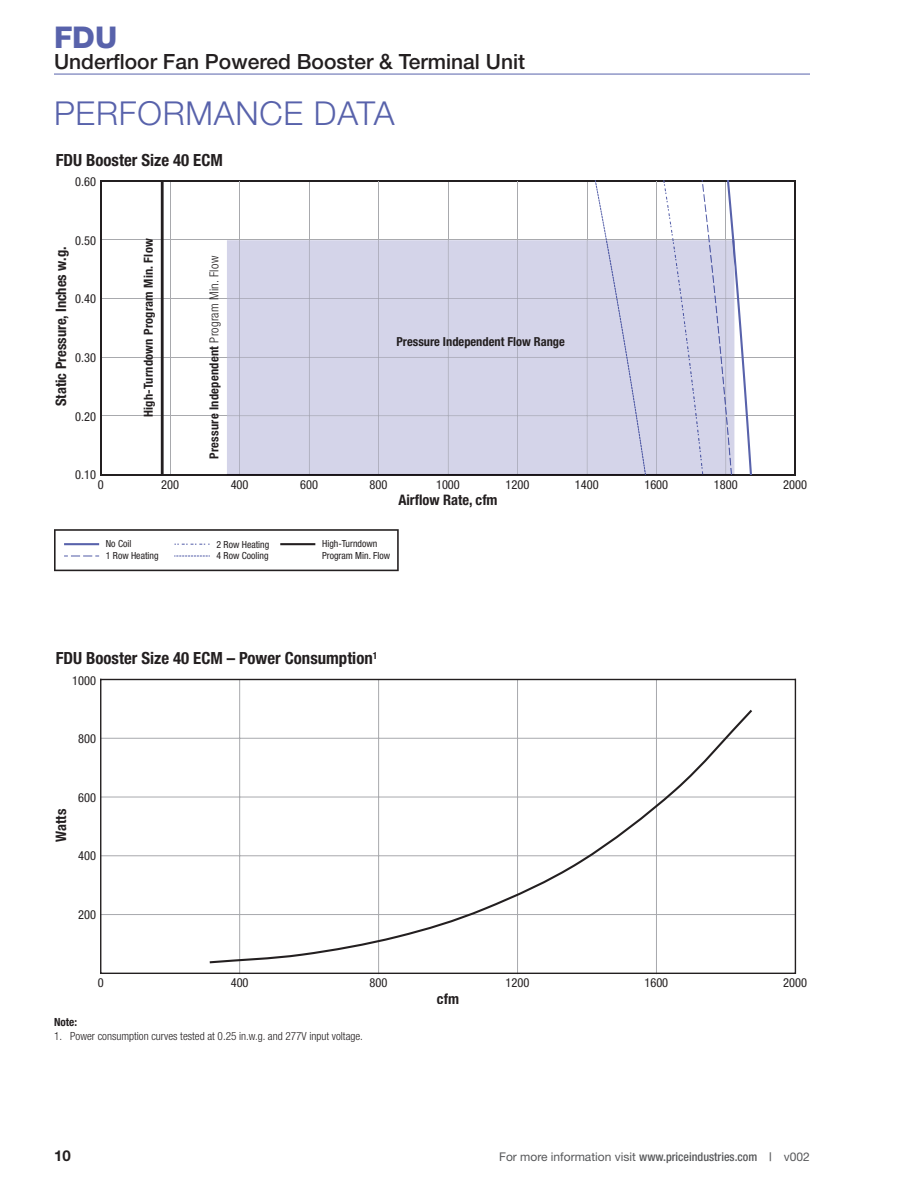
<style>
.page{position:relative;width:918px;height:1188px;background:#fff}
.page>*{position:absolute;margin:0;border:0;box-sizing:border-box;transform-origin:0 0}
.Special-Heading_2{font:300 33px "Helvetica Neue LT Std";letter-spacing:.025em;color:#5862ab}
.t1{font:800 30px "Helvetica Neue LT Std";color:#5862ab}
.t2{font:500 21px "Helvetica Neue LT Std";color:#231f20}
.t3{font:700 condensed 16.8px "Helvetica Neue LT Std";color:#231f20}
.t4{font:700 15px "Helvetica Neue LT Std";color:#231f20}
.t5{font:700 condensed 14.55px "Helvetica Neue LT Std";color:#231f20}
.t6{font:condensed 12.45px "Helvetica Neue LT Std";color:#231f20}
.t7{font:700 condensed 12.45px "Helvetica Neue LT Std";letter-spacing:.02em;color:#231f20}
.t8{font:700 condensed 12.45px "Helvetica Neue LT Std";color:#231f20}
.t9{font:12px "Helvetica Neue LT Std";color:#57585a}
.t10{font:300 condensed 11.25px "Helvetica Neue LT Std";color:#231f20}
.Notes_-_Header{font:700 condensed 11.25px "Helvetica Neue LT Std";color:#231f20}
.t11{font:condensed 9.75px/11.7px "Helvetica Neue LT Std";color:#231f20}
.s1{font-weight:300}
.s2{font-weight:500;font-stretch:condensed}
</style>
<div class="page">
<hr style="left:101px;top:416px;width:694px;height:1px;background:#a8a9ad">
<hr style="left:101px;top:475px;width:694px;height:1px;background:#a8a9ad">
<hr style="left:101px;top:357px;width:694px;height:1px;background:#a8a9ad">
<hr style="left:101px;top:298px;width:694px;height:1px;background:#a8a9ad">
<hr style="left:101px;top:239px;width:694px;height:1px;background:#a8a9ad">
<hr style="left:170px;top:181px;width:1px;height:294px;background:#a8a9ad">
<hr style="left:100px;top:180px;width:696px;height:2px;background:#231f20">
<hr style="left:795px;top:180px;width:1px;height:295px;background:#231f20">
<hr style="left:100px;top:474px;width:696px;height:1px;background:#231f20">
<hr style="left:100px;top:180px;width:1px;height:295px;background:#231f20">
<svg style="left:734px;top:237px;width:16px;height:238px"></svg>
<svg style="left:161px;top:182px;width:3px;height:292px"></svg>
<svg style="left:227px;top:181px;width:507px;height:294px"></svg>
<svg style="left:54px;top:529px;width:345px;height:42px"></svg>
<hr style="left:101px;top:914px;width:694px;height:1px;background:#a8a9ad">
<hr style="left:101px;top:856px;width:694px;height:1px;background:#a8a9ad">
<hr style="left:101px;top:797px;width:694px;height:1px;background:#a8a9ad">
<hr style="left:101px;top:738px;width:694px;height:1px;background:#a8a9ad">
<hr style="left:656px;top:680px;width:1px;height:294px;background:#a8a9ad">
<hr style="left:517px;top:680px;width:1px;height:294px;background:#a8a9ad">
<hr style="left:378px;top:680px;width:1px;height:294px;background:#a8a9ad">
<hr style="left:239px;top:680px;width:1px;height:294px;background:#a8a9ad">
<svg style="left:207px;top:708px;width:547px;height:257px"></svg>
<hr style="left:101px;top:679px;width:694px;height:1px;background:#231f20">
<hr style="left:795px;top:679px;width:1px;height:294px;background:#231f20">
<hr style="left:101px;top:973px;width:694px;height:1px;background:#231f20">
<hr style="left:100px;top:679px;width:1px;height:294px;background:#231f20">
<hr style="left:54px;top:74px;width:756px;height:1px;background:#5862ab">
<h2 class="t1" style="left:54px;top:20px;width:65px">FDU</h2>
<h3 class="t2" style="left:54px;top:49px;width:473px">Underfloor Fan Powered Booster &amp; Terminal Unit</h3>
<p class="Special-Heading_2" style="left:54px;top:93px;width:342px">PERFORMANCE DATA</p>
<p class="t3" style="left:56px;top:149px;width:169px">FDU Booster Size 40 ECM</p>
<p class="t6" style="left:75px;top:174px;width:22px">0.60</p>
<p class="t6" style="left:75px;top:233px;width:22px">0.50</p>
<p class="t5" style="left:52px;top:406px;width:161px;rotate:-90deg">Static Pressure, Inches w.g.</p>
<p class="t6" style="left:75px;top:292px;width:22px">0.40</p>
<p class="t6" style="left:75px;top:350px;width:22px">0.30</p>
<p class="t6" style="left:75px;top:409px;width:22px">0.20</p>
<p class="t7" style="left:141px;top:417px;width:180px;rotate:-90deg">High-Turndown Program Min. Flow</p>
<p class="t7" style="left:206px;top:459px;width:204px;rotate:-90deg">Pressure Independent <span class="s1">Program Min. Flow</span></p>
<p class="t8" style="left:396px;top:334px;width:170px">Pressure Independent Flow Range</p>
<p class="t6" style="left:75px;top:468px;width:22px">0.10</p>
<p class="t6" style="left:98px;top:477px;width:7px">0</p>
<p class="t6" style="left:161px;top:477px;width:19px">200</p>
<p class="t6" style="left:231px;top:477px;width:19px">400</p>
<p class="t6" style="left:300px;top:477px;width:19px">600</p>
<p class="t6" style="left:370px;top:477px;width:19px">800</p>
<p class="t6" style="left:436px;top:477px;width:25px">1000</p>
<p class="t6" style="left:505px;top:477px;width:25px">1200</p>
<p class="t6" style="left:575px;top:477px;width:25px">1400</p>
<p class="t6" style="left:644px;top:477px;width:25px">1600</p>
<p class="t6" style="left:714px;top:477px;width:25px">1800</p>
<p class="t6" style="left:783px;top:477px;width:25px">2000</p>
<p class="t5" style="left:398px;top:491px;width:101px">Airflow Rate, cfm</p>
<p class="t11" style="left:106px;top:538px;width:54px">No Coil<br>1 Row Heating</p>
<p class="t11" style="left:322px;top:538px;width:70px">High-Turndown<br>Program Min. Flow</p>
<p class="t11" style="left:217px;top:538px;width:54px">2 Row Heating<br>4 Row Cooling</p>
<p class="t3" style="left:56px;top:648px;width:323px">FDU Booster Size 40 ECM – Power Consumption<sup>1</sup></p>
<p class="t6" style="left:72px;top:673px;width:25px">1000</p>
<p class="t6" style="left:78px;top:732px;width:19px">800</p>
<p class="t5" style="left:52px;top:842px;width:34px;rotate:-90deg">Watts</p>
<p class="t6" style="left:78px;top:790px;width:19px">600</p>
<p class="t6" style="left:78px;top:849px;width:19px">400</p>
<p class="t6" style="left:78px;top:908px;width:19px">200</p>
<p class="t6" style="left:98px;top:976px;width:7px">0</p>
<p class="t6" style="left:231px;top:976px;width:19px">400</p>
<p class="t6" style="left:370px;top:976px;width:19px">800</p>
<p class="t6" style="left:506px;top:976px;width:25px">1200</p>
<p class="t6" style="left:644px;top:976px;width:25px">1600</p>
<p class="t6" style="left:783px;top:976px;width:25px">2000</p>
<p class="Notes_-_Header" style="left:54px;top:1015px;width:25px">Note:</p>
<p class="t10" style="left:54px;top:1029px;width:310px">1. Power consumption curves tested at 0.25 in.w.g. and 277V input voltage.</p>
<p class="t5" style="left:437px;top:990px;width:24px">cfm</p>
<p class="t4" style="left:54px;top:1146px;width:18px">10</p>
<p class="t9" style="left:499px;top:1150px;width:312px">For more information visit <span class="s2">www.priceindustries.com |</span> v002</p>
</div>
